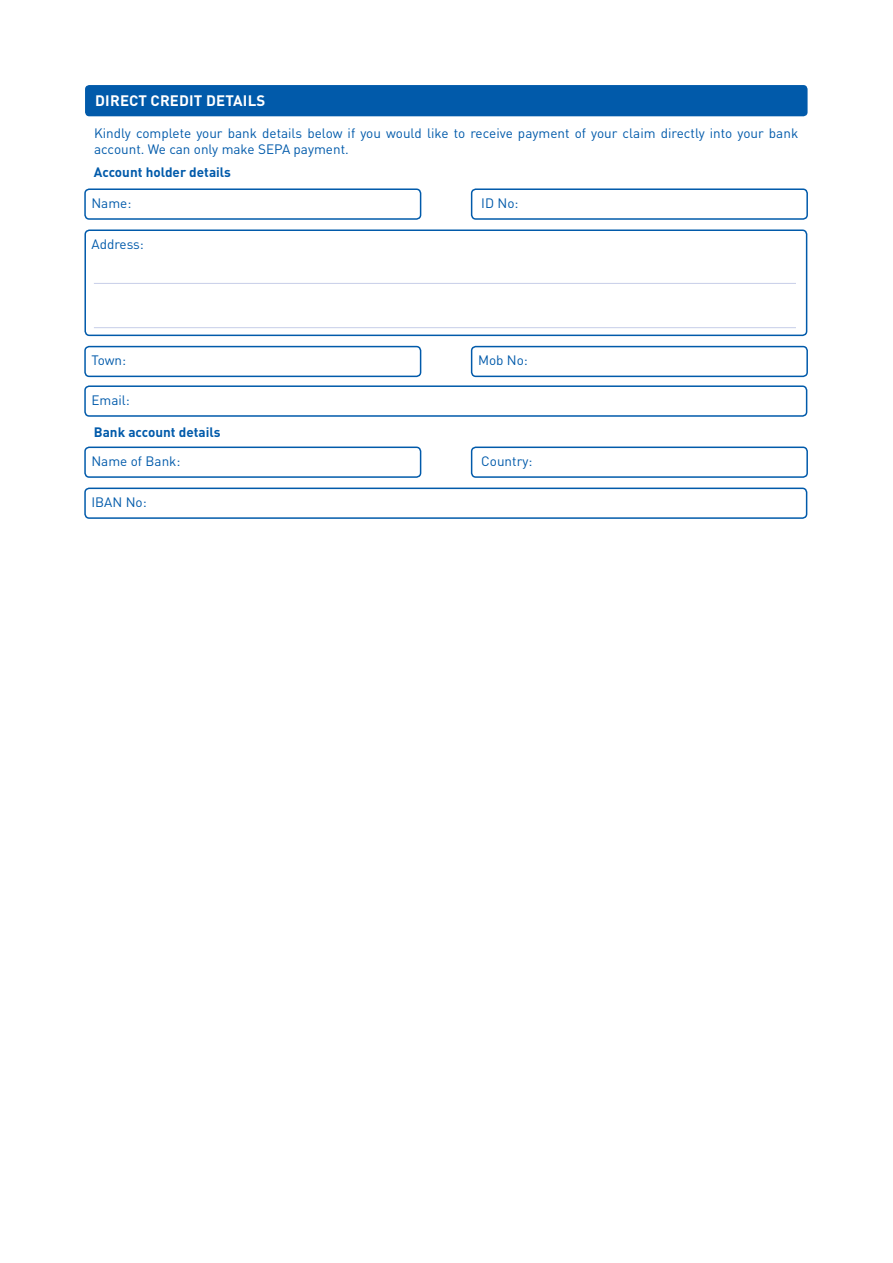
<style>
.page{position:relative;width:893px;height:1263px;background:#fff}
.page>*{position:absolute;margin:0;border:0;box-sizing:border-box;transform-origin:0 0}
.t1{font:700 15px "DIN Pro";letter-spacing:.01em;color:#fff}
.t2{font:13.5px/16.2px "DIN Pro";color:#015aaa}
.t3{font:700 13.5px "DIN Pro";color:#015aaa}
</style>
<div class="page">
<div style="left:471px;top:188px;width:337px;height:32px;border:2px solid #015aaa;border-radius:4px"></div>
<div style="left:471px;top:447px;width:337px;height:31px;border:2px solid #015aaa;border-radius:4px"></div>
<div style="left:84px;top:188px;width:337px;height:32px;border:2px solid #015aaa;border-radius:4px"></div>
<div style="left:84px;top:447px;width:337px;height:31px;border:2px solid #015aaa;border-radius:4px"></div>
<div style="left:84px;top:346px;width:337px;height:31px;border:2px solid #015aaa;border-radius:4px"></div>
<div style="left:471px;top:346px;width:337px;height:31px;border:2px solid #015aaa;border-radius:4px"></div>
<div style="left:84px;top:488px;width:723px;height:31px;border:2px solid #015aaa;border-radius:4px"></div>
<div style="left:84px;top:385px;width:723px;height:32px;border:2px solid #015aaa;border-radius:4px"></div>
<div style="left:85px;top:85px;width:722px;height:31px;background:#015aaa;border-radius:4px"></div>
<div style="left:84px;top:229px;width:723px;height:107px;border:2px solid #015aaa;border-radius:4px"></div>
<hr style="left:94px;top:283px;width:702px;height:1px;background:#c7cee8">
<hr style="left:94px;top:327px;width:702px;height:1px;background:#c7cee8">
<p class="t1" style="left:95px;top:90px;width:172px">DIRECT CREDIT DETAILS</p>
<p class="t2" style="left:94px;top:124px;width:706px">Kindly complete your bank details below if you would like to receive payment of your claim directly into your bank account. We can only make SEPA payment.</p>
<p class="t3" style="left:94px;top:163px;width:139px">Account holder details</p>
<p class="t2" style="left:91px;top:195px;width:42px">Name:</p>
<p class="t2" style="left:91px;top:236px;width:54px">Address:</p>
<p class="t2" style="left:481px;top:195px;width:39px">ID No:</p>
<p class="t2" style="left:91px;top:352px;width:36px">Town:</p>
<p class="t2" style="left:478px;top:352px;width:51px">Mob No:</p>
<p class="t2" style="left:91px;top:391px;width:40px">Email:</p>
<p class="t3" style="left:94px;top:423px;width:128px">Bank account details</p>
<p class="t2" style="left:91px;top:453px;width:91px">Name of Bank:</p>
<p class="t2" style="left:91px;top:494px;width:57px">IBAN No:</p>
<p class="t2" style="left:481px;top:453px;width:53px">Country:</p>
</div>
